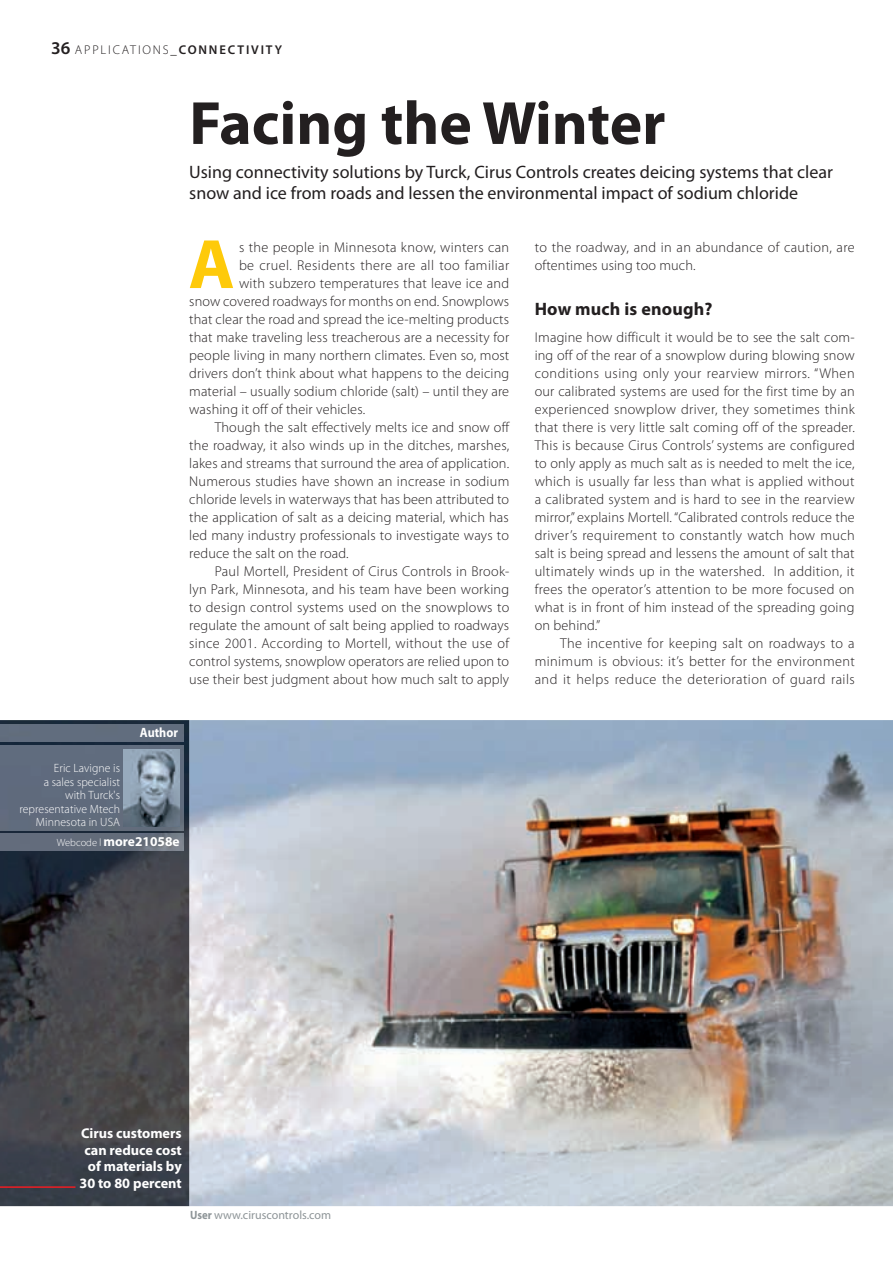
<style>
.page{position:relative;width:893px;height:1263px;background:#fff}
.page>*{position:absolute;margin:0;border:0;box-sizing:border-box;transform-origin:0 0}
.t1{font:700 70.5px "Myriad Pro";color:#feca0a}
.t2{font:700 61.5px "Myriad Pro";color:#231f20}
.t3{font:18px/21px "Myriad Pro";color:#231f20}
.t4{font:700 18px "Myriad Pro";letter-spacing:.01em;color:#231f20}
.t5{font:300 14.25px/18px "Myriad Pro";letter-spacing:.01em;color:#231f20;text-align:justify}
.t6{font:700 14.25px/16.5px "Myriad Pro";color:#fff;text-align:center}
.t7{font:300 14.25px "Myriad Pro";letter-spacing:.03em;color:#231f20}
.t8{font:700 13.5px "Myriad Pro";color:#fff}
.t9{font:700 13.5px "Myriad Pro";color:#fff;scale:.9 1}
.t10{font:600 12.75px "Myriad Pro";letter-spacing:.145em;color:#231f20}
.t11{font:300 12px/13.5px "Myriad Pro";letter-spacing:.005em;color:#fff;text-align:right}
.t12{font:12px "Myriad Pro";color:#8e9598}
.s1{font-size:18px}
.s2{font-weight:300}
.s3{font-weight:300;font-size:10.5px}
.s4{font-weight:400;font-size:7.5px}
.s5{font-weight:700}
</style>
<div class="page">
<img style="left:189px;top:720px;width:704px;height:486px">
<img style="left:0;top:720px;width:189px;height:486px">
<hr style="left:0;top:1186px;width:75px;height:2px;background:#ee1d23">
<div style="left:0;top:724px;width:184px;height:17px;background:#616d7e"></div>
<img style="left:0;top:833px;width:184px;height:17px">
<div style="left:0;top:745px;width:184px;height:86px;background:#606c7e"></div>
<img style="left:123px;top:750px;width:57px;height:76px">
<p class="t10" style="left:51px;top:41px;width:232px"><span class="s1">36</span> <span class="s2">APPLICATIONS</span>_CONNECTIVITY</p>
<h2 class="t2" style="left:189px;top:83px;width:478px">Facing the Winter</h2>
<p class="t3" style="left:189px;top:161px;width:645px">Using connectivity solutions by Turck, Cirus Controls creates deicing systems that clear snow and ice from roads and lessen the environmental impact of sodium chloride</p>
<h1 class="t1" style="left:189px;top:218px;width:48px">A</h1>
<p class="t5" style="left:535px;top:238px;width:321px">to the roadway, and in an abundance of caution, are oftentimes using too much.</p>
<p class="t4" style="left:535px;top:297px;width:179px">How much is enough?</p>
<p class="t5" style="left:535px;top:328px;width:322px">Imagine how difficult it would be to see the salt com&shy;ing off of the rear of a snowplow during blowing snow conditions using only your rearview mirrors. “When our calibrated systems are used for the first time by an experienced snowplow driver, they sometimes think that there is very little salt coming off of the spreader.<br>This is because Cirus Controls’ systems are configured to only apply as much salt as is needed to melt the ice, which is usually far less than what is applied without a calibrated system and is hard to see in the rearview mirror,” explains Mortell. “Calibrated controls reduce the driver’s requirement to constantly watch how much salt is being spread and lessens the amount of salt that ultimately winds up in the watershed. In addition, it frees the operator’s attention to be more focused on what is in front of him instead of the spreading going on behind.”</p>
<p class="t5" style="left:535px;top:634px;width:322px;text-indent:26px">The incentive for keeping salt on roadways to a minimum is obvious: it’s better for the environment and it helps reduce the deterioration of guard rails</p>
<p class="t5" style="left:239px;top:238px;width:272px">s the people in Minnesota know, winters can</p>
<p class="t7" style="left:239px;top:257px;width:272px">be cruel. Residents there are all too familiar</p>
<p class="t5" style="left:239px;top:274px;width:272px">with subzero temperatures that leave ice and</p>
<p class="t5" style="left:189px;top:292px;width:321px">snow covered roadways for months on end. Snowplows</p>
<p class="t5" style="left:189px;top:310px;width:321px">that clear the road and spread the ice-melting products</p>
<p class="t5" style="left:189px;top:328px;width:321px">that make traveling less treacherous are a necessity for</p>
<p class="t5" style="left:189px;top:346px;width:322px">people living in many northern climates. Even so, most</p>
<p class="t5" style="left:189px;top:364px;width:322px">drivers don’t think about what happens to the deicing</p>
<p class="t5" style="left:189px;top:382px;width:321px">material – usually sodium chloride (salt) – until they are</p>
<p class="t5" style="left:189px;top:400px;width:177px">washing it off of their vehicles.</p>
<p class="t5" style="left:215px;top:418px;width:296px">Though the salt effectively melts ice and snow off</p>
<p class="t5" style="left:189px;top:436px;width:321px">the roadway, it also winds up in the ditches, marshes,</p>
<p class="t5" style="left:189px;top:454px;width:321px">lakes and streams that surround the area of application.</p>
<p class="t5" style="left:189px;top:472px;width:322px">Numerous studies have shown an increase in sodium</p>
<p class="t5" style="left:189px;top:490px;width:321px">chloride levels in waterways that has been attributed to</p>
<p class="t5" style="left:189px;top:508px;width:321px">the application of salt as a deicing material, which has</p>
<p class="t5" style="left:189px;top:526px;width:321px">led many industry professionals to investigate ways to</p>
<p class="t5" style="left:189px;top:544px;width:161px">reduce the salt on the road.</p>
<p class="t5" style="left:215px;top:562px;width:296px">Paul Mortell, President of Cirus Controls in Brook-</p>
<p class="t5" style="left:189px;top:580px;width:322px">lyn Park, Minnesota, and his team have been working</p>
<p class="t5" style="left:189px;top:598px;width:322px">to design control systems used on the snowplows to</p>
<p class="t5" style="left:189px;top:616px;width:321px">regulate the amount of salt being applied to roadways</p>
<p class="t5" style="left:189px;top:634px;width:321px">since 2001. According to Mortell, without the use of</p>
<p class="t5" style="left:189px;top:652px;width:321px">control systems, snowplow operators are relied upon to</p>
<p class="t5" style="left:189px;top:670px;width:321px">use their best judgment about how much salt to apply</p>
<p class="t9" style="left:140px;top:724px;width:44px">Author</p>
<p class="t11" style="left:19px;top:761px;width:102px">Eric Lavigne is<br>a sales specialist<br>with Turck's representative Mtech<br>Minnesota in USA</p>
<p class="t8" style="left:57px;top:832px;width:124px"><span class="s3">Webcode</span> <span class="s4">|</span> more21058e</p>
<p class="t6" style="left:79px;top:1125px;width:104px">Cirus customers can reduce cost of materials by<br>30 to 80 percent</p>
<p class="t12" style="left:190px;top:1209px;width:142px"><span class="s5">User</span> www.ciruscontrols.com</p>
</div>
